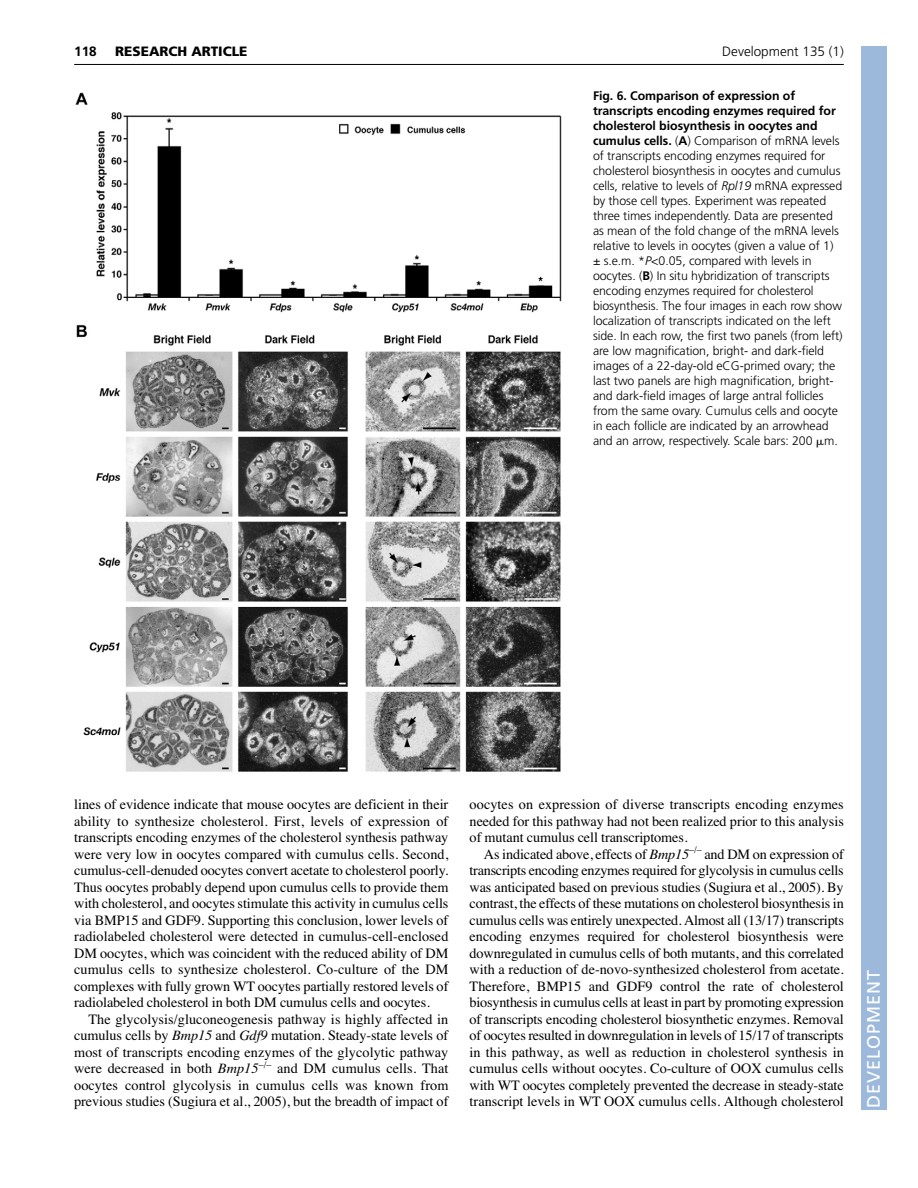
<style>
.page{position:relative;width:918px;height:1188px;background:#fff}
.page>*{position:absolute;margin:0;border:0;box-sizing:border-box;transform-origin:0 0}
.t1{font:18px "Frutiger LT Std";letter-spacing:.055em;color:#fff}
.t2{font:14.25px/16.5px "Times";letter-spacing:-.005em;color:#000;text-align:justify}
.t3{font:300 13.5px "Frutiger LT Std";color:#000}
.t4{font:900 13.5px "Frutiger LT Std";color:#000}
.t5{font:700 13.5px "Frutiger LT Std";color:#000}
.t6{font:300 12.3px/15px "Frutiger LT Std";letter-spacing:-.005em;color:#000}
.s1{font-weight:700}
.s2{font-style:italic}
.s3{font-family:"Mathematical Pi One";font-weight:400}
</style>
<div class="page">
<hr style="left:74px;top:64px;width:770px;height:1px;background:#000">
<img style="left:75px;top:92px;width:487px;height:680px">
<div style="left:861px;top:46px;width:25px;height:1064px;background:#9cb9db"></div>
<p class="t5" style="left:74px;top:46px;width:24px">118</p>
<p class="t4" style="left:115px;top:46px;width:134px">RESEARCH ARTICLE</p>
<p class="t3" style="left:722px;top:46px;width:123px">Development 135 (1)</p>
<p class="t6" style="left:593px;top:89px;width:251px"><span class="s1">Fig. 6. Comparison of expression of transcripts encoding enzymes required for cholesterol biosynthesis in oocytes and cumulus cells.</span> (<span class="s1">A</span>) Comparison of mRNA levels of transcripts encoding enzymes required for cholesterol biosynthesis in oocytes and cumulus cells, relative to levels of <span class="s2">Rpl19</span> mRNA expressed by those cell types. Experiment was repeated three times independently. Data are presented as mean of the fold change of the mRNA levels relative to levels in oocytes (given a value of 1) ± s.e.m. *<span class="s2">P</span>&lt;0.05, compared with levels in oocytes. (<span class="s1">B</span>) In situ hybridization of transcripts encoding enzymes required for cholesterol biosynthesis. The four images in each row show localization of transcripts indicated on the left side. In each row, the first two panels (from left) are low magnification, bright- and dark-field images of a 22-day-old eCG-primed ovary; the last two panels are high magnification, bright&shy;and dark-field images of large antral follicles from the same ovary. Cumulus cells and oocyte in each follicle are indicated by an arrowhead and an arrow, respectively. Scale bars: 200 <span class="s3">-</span>m.</p>
<p class="t2" style="left:74px;top:798px;width:376px">lines of evidence indicate that mouse oocytes are deficient in their ability to synthesize cholesterol. First, levels of expression of transcripts encoding enzymes of the cholesterol synthesis pathway were very low in oocytes compared with cumulus cells. Second, cumulus-cell-denuded oocytes convert acetate to cholesterol poorly.<br>Thus oocytes probably depend upon cumulus cells to provide them with cholesterol, and oocytes stimulate this activity in cumulus cells via BMP15 and GDF9. Supporting this conclusion, lower levels of radiolabeled cholesterol were detected in cumulus-cell-enclosed DM oocytes, which was coincident with the reduced ability of DM cumulus cells to synthesize cholesterol. Co-culture of the DM complexes with fully grown WT oocytes partially restored levels of radiolabeled cholesterol in both DM cumulus cells and oocytes.</p>
<p class="t2" style="left:74px;top:1012px;width:376px;text-indent:14px">The glycolysis/gluconeogenesis pathway is highly affected in cumulus cells by <span class="s2">Bmp15</span> and <span class="s2">Gdf9</span> mutation. Steady-state levels of most of transcripts encoding enzymes of the glycolytic pathway were decreased in both <span class="s2">Bmp15</span><sup>–/–</sup> and DM cumulus cells. That oocytes control glycolysis in cumulus cells was known from previous studies (Sugiura et al., 2005), but the breadth of impact of</p>
<p class="t2" style="left:470px;top:798px;width:376px">oocytes on expression of diverse transcripts encoding enzymes needed for this pathway had not been realized prior to this analysis of mutant cumulus cell transcriptomes.</p>
<p class="t2" style="left:470px;top:847px;width:376px;text-indent:14px">As indicated above, effects of <span class="s2">Bmp15</span><sup>–/–</sup> and DM on expression of transcripts encoding enzymes required for glycolysis in cumulus cells was anticipated based on previous studies (Sugiura et al., 2005). By contrast, the effects of these mutations on cholesterol biosynthesis in cumulus cells was entirely unexpected. Almost all (13/17) transcripts encoding enzymes required for cholesterol biosynthesis were downregulated in cumulus cells of both mutants, and this correlated with a reduction of de-novo-synthesized cholesterol from acetate.<br>Therefore, BMP15 and GDF9 control the rate of cholesterol biosynthesis in cumulus cells at least in part by promoting expression of transcripts encoding cholesterol biosynthetic enzymes. Removal of oocytes resulted in downregulation in levels of 15/17 of transcripts in this pathway, as well as reduction in cholesterol synthesis in cumulus cells without oocytes. Co-culture of OOX cumulus cells with WT oocytes completely prevented the decrease in steady-state transcript levels in WT OOX cumulus cells. Although cholesterol</p>
<p class="t1" style="left:863px;top:1108px;width:140px;rotate:-90deg">DEVELOPMENT</p>
</div>
